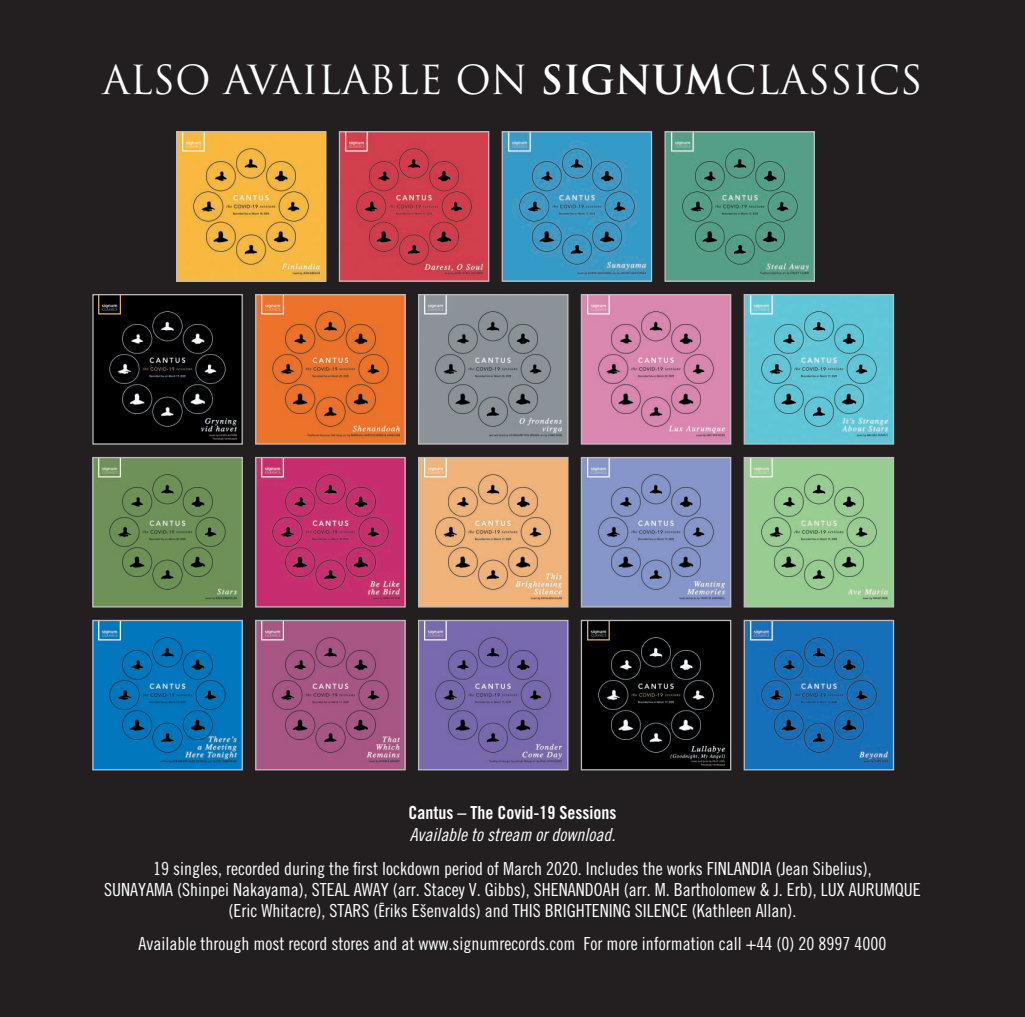
<style>
.page{position:relative;width:1025px;height:1017px;background:#fff}
.page>*{position:absolute;margin:0;border:0;box-sizing:border-box;transform-origin:0 0}
.t1{font:39px "Trajan";color:#fff}
.t2{font:18px/21px "Trade Gothic Cond Eighteen";color:#fff;text-align:center}
.t3{font:18px "Trade Gothic Cond Eighteen Obl";color:#fff}
.t4{font:18px "Trade Gothic Bold Cond Twenty";color:#fff}
.s1{font-weight:700}
.s2{font-family:"Myriad Pro";font-stretch:condensed}
</style>
<div class="page">
<div style="left:0;top:0;width:1025px;height:1016px;background:#231f20"></div>
<img style="left:178px;top:133px;width:146px;height:147px">
<div style="left:176px;top:131px;width:150px;height:151px;border:1px solid #bcbdc0"></div>
<img style="left:94px;top:296px;width:147px;height:146px">
<div style="left:92px;top:294px;width:151px;height:150px;border:1px solid #bcbdc0"></div>
<img style="left:94px;top:459px;width:147px;height:146px">
<div style="left:92px;top:457px;width:151px;height:150px;border:1px solid #bcbdc0"></div>
<img style="left:94px;top:621px;width:147px;height:147px">
<div style="left:92px;top:619px;width:151px;height:151px;border:1px solid #bcbdc0"></div>
<img style="left:341px;top:133px;width:146px;height:147px">
<div style="left:339px;top:131px;width:150px;height:151px;border:1px solid #bcbdc0"></div>
<img style="left:257px;top:296px;width:147px;height:146px">
<div style="left:255px;top:294px;width:151px;height:150px;border:1px solid #bcbdc0"></div>
<img style="left:257px;top:459px;width:147px;height:146px">
<div style="left:255px;top:457px;width:151px;height:150px;border:1px solid #bcbdc0"></div>
<img style="left:257px;top:621px;width:147px;height:147px">
<div style="left:255px;top:619px;width:151px;height:151px;border:1px solid #bcbdc0"></div>
<img style="left:504px;top:133px;width:146px;height:147px">
<div style="left:502px;top:131px;width:150px;height:151px;border:1px solid #bcbdc0"></div>
<img style="left:420px;top:296px;width:146px;height:146px">
<div style="left:418px;top:294px;width:150px;height:150px;border:1px solid #bcbdc0"></div>
<img style="left:420px;top:459px;width:146px;height:146px">
<div style="left:418px;top:457px;width:150px;height:150px;border:1px solid #bcbdc0"></div>
<img style="left:420px;top:621px;width:146px;height:147px">
<div style="left:418px;top:619px;width:150px;height:151px;border:1px solid #bcbdc0"></div>
<img style="left:666px;top:133px;width:147px;height:147px">
<div style="left:664px;top:131px;width:151px;height:151px;border:1px solid #bcbdc0"></div>
<img style="left:583px;top:296px;width:146px;height:146px">
<div style="left:581px;top:294px;width:150px;height:150px;border:1px solid #bcbdc0"></div>
<img style="left:745px;top:296px;width:147px;height:146px">
<div style="left:743px;top:294px;width:151px;height:150px;border:1px solid #bcbdc0"></div>
<img style="left:583px;top:459px;width:146px;height:146px">
<div style="left:581px;top:457px;width:150px;height:150px;border:1px solid #bcbdc0"></div>
<img style="left:583px;top:621px;width:146px;height:147px">
<div style="left:581px;top:619px;width:150px;height:151px;border:1px solid #bcbdc0"></div>
<img style="left:745px;top:459px;width:147px;height:146px">
<div style="left:743px;top:457px;width:151px;height:150px;border:1px solid #bcbdc0"></div>
<img style="left:745px;top:621px;width:147px;height:147px">
<div style="left:743px;top:619px;width:151px;height:151px;border:1px solid #bcbdc0"></div>
<h1 class="t1" style="left:102px;top:57px;width:821px">ALSO AVAILABLE ON <span class="s1">SIGNUM</span>CLASSICS</h1>
<p class="t4" style="left:408px;top:802px;width:209px">Cantus – The Covid-19 Sessions</p>
<p class="t3" style="left:410px;top:823px;width:207px">Available to stream or download.</p>
<p class="t2" style="left:104px;top:857px;width:818px">19 singles, recorded during the first lockdown period of March 2020. Includes the works FINLANDIA (Jean Sibelius),<br>SUNAYAMA (Shinpei Nakayama), STEAL AWAY (arr. Stacey V. Gibbs), SHENANDOAH (arr. M. Bartholomew &amp; J. Erb), LUX AURUMQUE (Eric Whitacre), STARS (<span class="s2">Ē</span>riks Ešenvalds) and THIS BRIGHTENING SILENCE (Kathleen Allan).</p>
<p class="t2" style="left:139px;top:933px;width:749px">Available through most record stores and at www.signumrecords.com For more information call +44 (0) 20 8997 4000</p>
</div>
